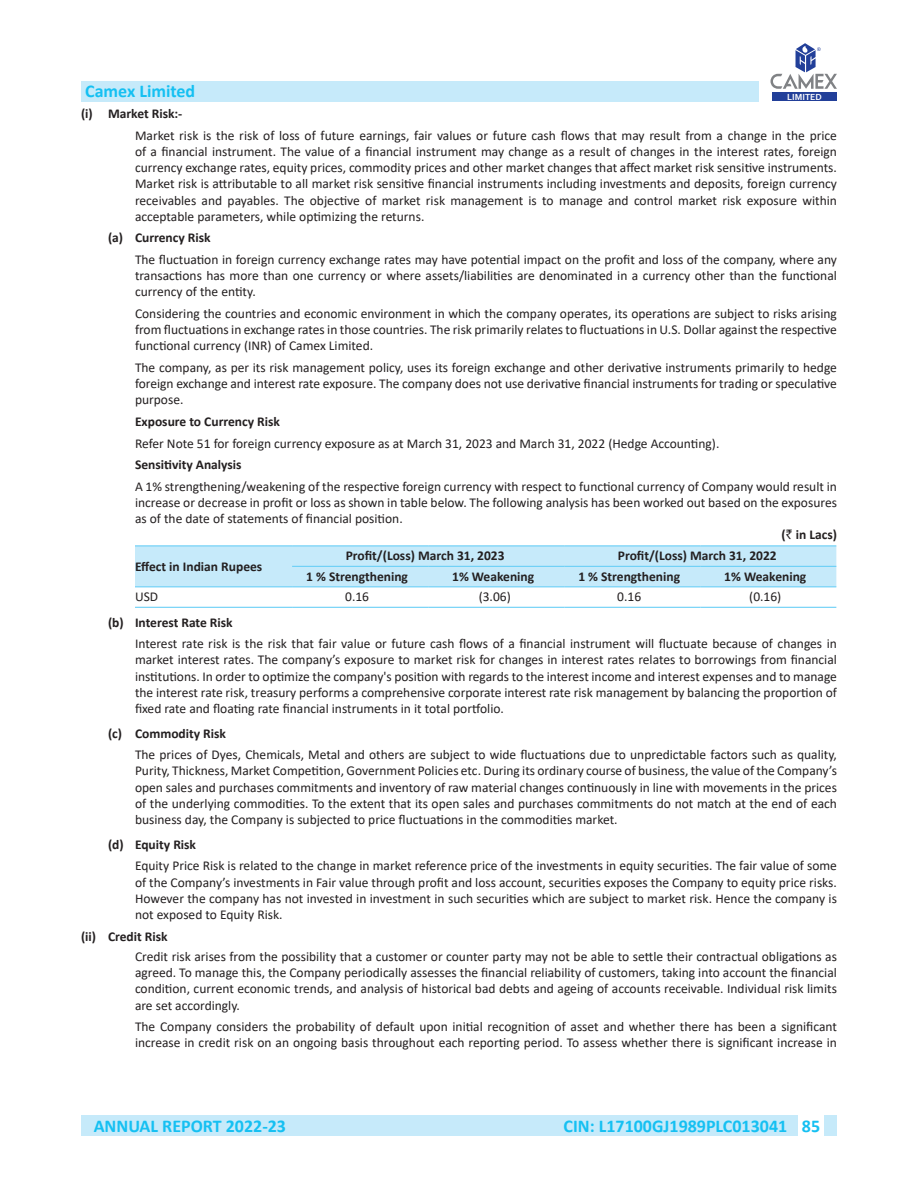
<style>
.page{position:relative;width:918px;height:1188px;background:#fff}
.page>*{position:absolute;margin:0;border:0;box-sizing:border-box;transform-origin:0 0}
.t1{font:700 18px "Calibri";color:#15c0f2}
.Paragraph_Style_5_co{font:13.5px/16.2px "Calibri";color:#231f20;text-align:justify}
.Paragraph_Style_1{font:13.5px/16.2px "Calibri";color:#231f20}
.Paragraph_Style_3{font:700 13.5px "Calibri";color:#231f20}
.Paragraph_Style_5_co-2{font:700 13.5px "Calibri";color:#231f20}
.Paragraph_Style_5{font:700 13.5px "Calibri";color:#231f20}
.t2{font:700 9.3px "Corbel";color:#fff}
.s1{font-family:"Rupee";font-weight:400}
</style>
<div class="page">
<div style="left:81px;top:1116px;width:756px;height:20px;background:#c6eafa"></div>
<div style="left:798px;top:1116px;width:26px;height:20px;background:#fff"></div>
<div style="left:81px;top:81px;width:678px;height:20px;background:#c6eafa"></div>
<div style="left:773px;top:93px;width:64px;height:8px;background:#223f99"></div>
<svg style="left:771px;top:43px;width:66px;height:46px"></svg>
<div style="left:135px;top:546px;width:701px;height:40px;background:#c6eafa"></div>
<hr style="left:292px;top:566px;width:136px;height:1px;background:#6bcff6">
<hr style="left:428px;top:566px;width:136px;height:1px;background:#6bcff6">
<hr style="left:564px;top:566px;width:136px;height:1px;background:#6bcff6">
<hr style="left:700px;top:566px;width:136px;height:1px;background:#6bcff6">
<hr style="left:135px;top:607px;width:157px;height:1px;background:#6bcff6">
<hr style="left:292px;top:607px;width:136px;height:1px;background:#6bcff6">
<hr style="left:428px;top:607px;width:136px;height:1px;background:#6bcff6">
<hr style="left:564px;top:607px;width:136px;height:1px;background:#6bcff6">
<hr style="left:700px;top:607px;width:136px;height:1px;background:#6bcff6">
<hr style="left:135px;top:545px;width:157px;height:1px;background:#6bcff6">
<hr style="left:292px;top:545px;width:136px;height:1px;background:#6bcff6">
<hr style="left:428px;top:545px;width:136px;height:1px;background:#6bcff6">
<hr style="left:564px;top:545px;width:136px;height:1px;background:#6bcff6">
<hr style="left:700px;top:545px;width:136px;height:1px;background:#6bcff6">
<hr style="left:135px;top:586px;width:157px;height:1px;background:#6bcff6">
<hr style="left:292px;top:586px;width:136px;height:1px;background:#6bcff6">
<hr style="left:428px;top:586px;width:136px;height:1px;background:#6bcff6">
<hr style="left:564px;top:586px;width:136px;height:1px;background:#6bcff6">
<hr style="left:700px;top:586px;width:136px;height:1px;background:#6bcff6">
<h1 class="t1" style="left:85px;top:78px;width:112px">Camex Limited</h1>
<p class="t2" style="left:787px;top:91px;width:36px">LIMITED</p>
<p class="Paragraph_Style_5" style="left:81px;top:104px;width:103px">(i) Market Risk:-</p>
<p class="Paragraph_Style_5_co" style="left:135px;top:127px;width:704px">Market risk is the risk of loss of future earnings, fair values or future cash flows that may result from a change in the price of a financial instrument. The value of a financial instrument may change as a result of changes in the interest rates, foreign currency exchange rates, equity prices, commodity prices and other market changes that affect market risk sensitive instruments.<br>Market risk is attributable to all market risk sensitive financial instruments including investments and deposits, foreign currency receivables and payables. The objective of market risk management is to manage and control market risk exposure within acceptable parameters, while optimizing the returns.</p>
<p class="Paragraph_Style_3" style="left:108px;top:228px;width:104px">(a) Currency Risk</p>
<p class="Paragraph_Style_5_co" style="left:135px;top:251px;width:704px">The fluctuation in foreign currency exchange rates may have potential impact on the profit and loss of the company, where any transactions has more than one currency or where assets/liabilities are denominated in a currency other than the functional currency of the entity.</p>
<p class="Paragraph_Style_5_co" style="left:135px;top:305px;width:704px">Considering the countries and economic environment in which the company operates, its operations are subject to risks arising from fluctuations in exchange rates in those countries. The risk primarily relates to fluctuations in U.S. Dollar against the respective functional currency (INR) of Camex Limited.</p>
<p class="Paragraph_Style_5_co" style="left:135px;top:359px;width:704px">The company, as per its risk management policy, uses its foreign exchange and other derivative instruments primarily to hedge foreign exchange and interest rate exposure. The company does not use derivative financial instruments for trading or speculative purpose.</p>
<p class="Paragraph_Style_3" style="left:135px;top:412px;width:147px">Exposure to Currency Risk</p>
<p class="Paragraph_Style_5_co" style="left:135px;top:435px;width:586px">Refer Note 51 for foreign currency exposure as at March 31, 2023 and March 31, 2022 (Hedge Accounting).</p>
<p class="Paragraph_Style_5_co-2" style="left:135px;top:455px;width:108px">Sensitivity Analysis</p>
<p class="Paragraph_Style_5_co" style="left:135px;top:478px;width:704px">A 1% strengthening/weakening of the respective foreign currency with respect to functional currency of Company would result in increase or decrease in profit or loss as shown in table below. The following analysis has been worked out based on the exposures as of the date of statements of financial position.</p>
<p class="Paragraph_Style_3" style="left:781px;top:525px;width:57px">(<span class="s1">`</span> in Lacs)</p>
<p class="Paragraph_Style_3" style="left:135px;top:557px;width:129px">Effect in Indian Rupees</p>
<p class="Paragraph_Style_3" style="left:346px;top:546px;width:160px">Profit/(Loss) March 31, 2023</p>
<p class="Paragraph_Style_3" style="left:618px;top:546px;width:160px">Profit/(Loss) March 31, 2022</p>
<p class="Paragraph_Style_3" style="left:306px;top:567px;width:103px">1 % Strengthening</p>
<p class="Paragraph_Style_3" style="left:452px;top:567px;width:84px">1% Weakening</p>
<p class="Paragraph_Style_3" style="left:578px;top:567px;width:103px">1 % Strengthening</p>
<p class="Paragraph_Style_3" style="left:724px;top:567px;width:84px">1% Weakening</p>
<p class="Paragraph_Style_1" style="left:135px;top:588px;width:25px">USD</p>
<p class="Paragraph_Style_1" style="left:345px;top:588px;width:25px">0.16</p>
<p class="Paragraph_Style_1" style="left:479px;top:588px;width:34px">(3.06)</p>
<p class="Paragraph_Style_1" style="left:617px;top:588px;width:25px">0.16</p>
<p class="Paragraph_Style_1" style="left:749px;top:588px;width:34px">(0.16)</p>
<p class="Paragraph_Style_3" style="left:108px;top:613px;width:126px">(b) Interest Rate Risk</p>
<p class="Paragraph_Style_5_co" style="left:135px;top:635px;width:703px">Interest rate risk is the risk that fair value or future cash flows of a financial instrument will fluctuate because of changes in market interest rates. The company’s exposure to market risk for changes in interest rates relates to borrowings from financial institutions. In order to optimize the company's position with regards to the interest income and interest expenses and to manage the interest rate risk, treasury performs a comprehensive corporate interest rate risk management by balancing the proportion of fixed rate and floating rate financial instruments in it total portfolio.</p>
<p class="Paragraph_Style_5_co-2" style="left:108px;top:724px;width:120px">(c) Commodity Risk</p>
<p class="Paragraph_Style_5_co" style="left:135px;top:746px;width:704px">The prices of Dyes, Chemicals, Metal and others are subject to wide fluctuations due to unpredictable factors such as quality, Purity, Thickness, Market Competition, Government Policies etc. During its ordinary course of business, the value of the Company’s open sales and purchases commitments and inventory of raw material changes continuously in line with movements in the prices of the underlying commodities. To the extent that its open sales and purchases commitments do not match at the end of each business day, the Company is subjected to price fluctuations in the commodities market.</p>
<p class="Paragraph_Style_3" style="left:108px;top:835px;width:90px">(d) Equity Risk</p>
<p class="Paragraph_Style_5_co" style="left:135px;top:857px;width:704px">Equity Price Risk is related to the change in market reference price of the investments in equity securities. The fair value of some of the Company’s investments in Fair value through profit and loss account, securities exposes the Company to equity price risks.<br>However the company has not invested in investment in such securities which are subject to market risk. Hence the company is not exposed to Equity Risk.</p>
<p class="Paragraph_Style_3" style="left:81px;top:927px;width:88px">(ii) Credit Risk</p>
<p class="Paragraph_Style_5_co" style="left:135px;top:948px;width:703px">Credit risk arises from the possibility that a customer or counter party may not be able to settle their contractual obligations as agreed. To manage this, the Company periodically assesses the financial reliability of customers, taking into account the financial condition, current economic trends, and analysis of historical bad debts and ageing of accounts receivable. Individual risk limits are set accordingly.</p>
<p class="Paragraph_Style_1" style="left:135px;top:1018px;width:704px">The Company considers the probability of default upon initial recognition of asset and whether there has been a significant increase in credit risk on an ongoing basis throughout each reporting period. To assess whether there is significant increase in</p>
<h1 class="t1" style="left:94px;top:1113px;width:194px">ANNUAL REPORT 2022-23</h1>
<h1 class="t1" style="left:564px;top:1113px;width:258px">CIN: L17100GJ1989PLC013041 85</h1>
</div>
